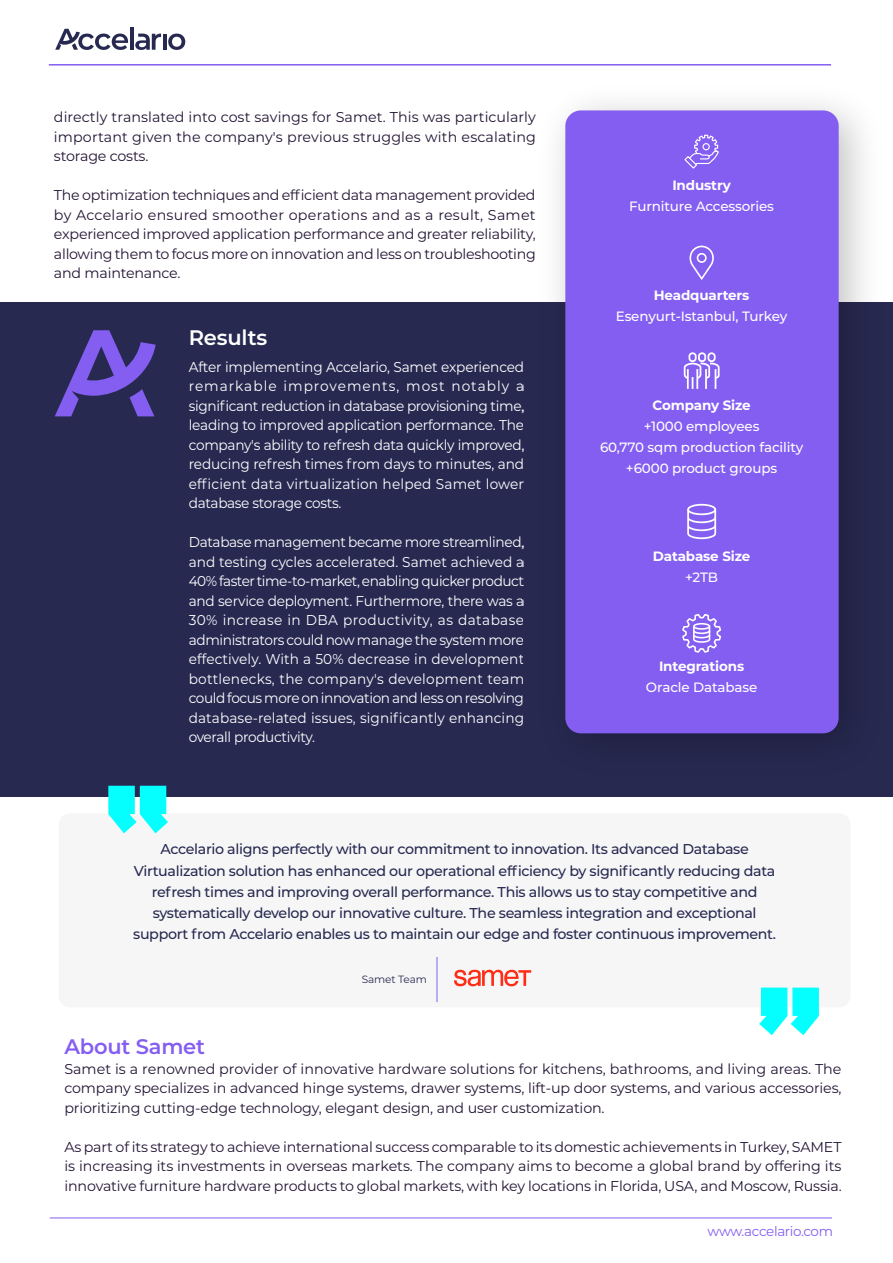
<style>
.page{position:relative;width:893px;height:1263px;background:#fff}
.page>*{position:absolute;margin:0;border:0;box-sizing:border-box;transform-origin:0 0}
.t1{font:100 21px "Montserrat";letter-spacing:-.01em;color:#845ef1}
.t2{font:100 21px "Montserrat";letter-spacing:-.01em;color:#fff}
.t3{font:14.25px/19.5px "Montserrat";letter-spacing:-.01em;color:#231434;text-align:justify}
.t4{font:14.25px/19.5px "Montserrat";letter-spacing:.005em;color:#fff;text-align:justify;scale:.96 1}
.t5{font:500 14.25px/21px "Montserrat";letter-spacing:-.025em;color:#272951;text-align:center}
.t6{font:500 13.5px/21px "Montserrat";letter-spacing:-.01em;color:#fff;text-align:center}
.t7{font:700 13.5px "Montserrat";letter-spacing:-.01em;color:#fff}
.t8{font:13.5px "Montserrat";letter-spacing:-.03em;color:#845ef1}
.t9{font:10.5px "Montserrat";letter-spacing:-.01em;color:#272951}
</style>
<div class="page">
<div style="left:0;top:302px;width:893px;height:495px;background:#272951"></div>
<svg style="left:55px;top:330px;width:101px;height:86px"></svg>
<hr style="left:130px;top:28px;width:4px;height:22px;background:#272951">
<hr style="left:163px;top:34px;width:4px;height:16px;background:#272951">
<svg style="left:168px;top:34px;width:17px;height:16px"></svg>
<svg style="left:55px;top:29px;width:73px;height:21px"></svg>
<svg style="left:135px;top:34px;width:26px;height:16px"></svg>
<hr style="left:49px;top:64px;width:782px;height:2px;background:#845ef1">
<hr style="left:50px;top:1217px;width:782px;height:1px;background:#845ef1">
<img style="left:557px;top:103px;width:307px;height:639px">
<div style="left:565px;top:110px;width:274px;height:623px;background:#845ef1;border-radius:16px"></div>
<svg style="left:684px;top:134px;width:35px;height:35px"></svg>
<div style="left:702px;top:143px;width:8px;height:7px;border:1px solid #fff;border-radius:50%"></div>
<svg style="left:690px;top:245px;width:24px;height:35px"></svg>
<svg style="left:684px;top:352px;width:35px;height:37px"></svg>
<svg style="left:687px;top:503px;width:30px;height:37px"></svg>
<svg style="left:682px;top:614px;width:39px;height:39px"></svg>
<div style="left:59px;top:813px;width:792px;height:194px;background:#f6f6f6;border-radius:12px"></div>
<svg style="left:108px;top:786px;width:60px;height:47px"></svg>
<svg style="left:759px;top:987px;width:60px;height:48px"></svg>
<hr style="left:437px;top:957px;width:1px;height:45px;background:#845ef1">
<svg style="left:454px;top:970px;width:77px;height:16px"></svg>
<p class="t3" style="left:54px;top:107px;width:483px">directly translated into cost savings for Samet. This was particularly important given the company's previous struggles with escalating storage costs.</p>
<p class="t3" style="left:54px;top:185px;width:483px">The optimization techniques and efficient data management provided by Accelario ensured smoother operations and as a result, Samet experienced improved application performance and greater reliability, allowing them to focus more on innovation and less on troubleshooting and maintenance.</p>
<h1 class="t2" style="left:189px;top:323px;width:80px">Results</h1>
<p class="t4" style="left:189px;top:356px;width:351px">After implementing Accelario, Samet experienced remarkable improvements, most notably a significant reduction in database provisioning time, leading to improved application performance. The company's ability to refresh data quickly improved, reducing refresh times from days to minutes, and efficient data virtualization helped Samet lower database storage costs.</p>
<p class="t4" style="left:189px;top:532px;width:351px">Database management became more streamlined, and testing cycles accelerated. Samet achieved a 40% faster time-to-market, enabling quicker product and service deployment. Furthermore, there was a 30% increase in DBA productivity, as database administrators could now manage the system more effectively. With a 50% decrease in development bottlenecks, the company's development team could focus more on innovation and less on resolving database-related issues, significantly enhancing overall productivity.</p>
<p class="t7" style="left:672px;top:176px;width:60px">Industry</p>
<p class="t6" style="left:629px;top:196px;width:146px">Furniture Accessories</p>
<p class="t7" style="left:654px;top:285px;width:97px">Headquarters</p>
<p class="t6" style="left:616px;top:305px;width:173px">Esenyurt-Istanbul, Turkey</p>
<p class="t7" style="left:652px;top:395px;width:100px">Company Size</p>
<p class="t6" style="left:600px;top:415px;width:205px">+1000 employees<br>60,770 sqm production facility +6000 product groups</p>
<p class="t7" style="left:653px;top:546px;width:99px">Database Size</p>
<p class="t6" style="left:685px;top:566px;width:35px">+2TB</p>
<p class="t7" style="left:659px;top:656px;width:87px">Integrations</p>
<p class="t6" style="left:646px;top:676px;width:113px">Oracle Database</p>
<p class="t5" style="left:133px;top:838px;width:644px">Accelario aligns perfectly with our commitment to innovation. Its advanced Database Virtualization solution has enhanced our operational efficiency by significantly reducing data refresh times and improving overall performance. This allows us to stay competitive and systematically develop our innovative culture. The seamless integration and exceptional support from Accelario enables us to maintain our edge and foster continuous improvement.</p>
<p class="t9" style="left:362px;top:971px;width:67px">Samet Team</p>
<h1 class="t1" style="left:64px;top:1033px;width:142px">About Samet</h1>
<p class="t3" style="left:64px;top:1058px;width:779px">Samet is a renowned provider of innovative hardware solutions for kitchens, bathrooms, and living areas. The company specializes in advanced hinge systems, drawer systems, lift-up door systems, and various accessories, prioritizing cutting-edge technology, elegant design, and user customization.</p>
<p class="t3" style="left:64px;top:1136px;width:779px">As part of its strategy to achieve international success comparable to its domestic achievements in Turkey, SAMET is increasing its investments in overseas markets. The company aims to become a global brand by offering its innovative furniture hardware products to global markets, with key locations in Florida, USA, and Moscow, Russia.</p>
<p class="t8" style="left:708px;top:1222px;width:127px">www.accelario.com</p>
</div>
